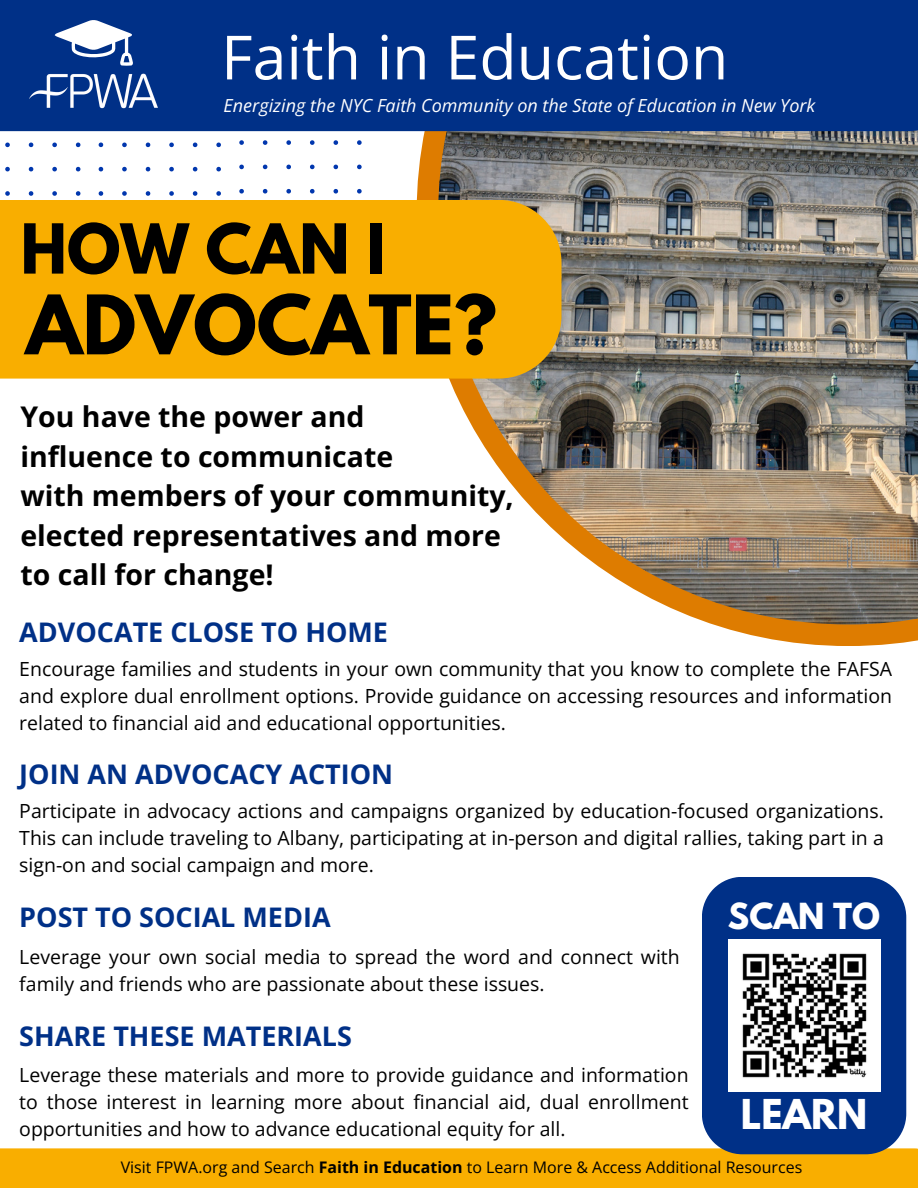
<style>
.page{position:relative;width:918px;height:1188px;background:#fff}
.page>*{position:absolute;margin:0;border:0;box-sizing:border-box;transform-origin:0 0}
.t1{font:700 72.6px "League Spartan";color:#000}
.t2{font:61.05px "Open Sans";color:#fff}
.t3{font:700 61.05px "League Spartan";color:#000}
.t4{font:700 36.45px "League Spartan";color:#fff}
.t5{font:700 31.8px "League Spartan";color:#fff}
.t6{font:700 28.5px/39.3px "Open Sans";color:#000}
.t7{font:700 27px "Open Sans";color:#003087}
.t8{font:19.5px/27px "Open Sans";color:#000;text-align:justify}
.t9{font:italic 18px "Open Sans";color:#fff}
.t10{font:15.9px "Open Sans";color:#000}
.s1{font-weight:700}
</style>
<div class="page">
<svg style="left:5px;top:143px;width:75px;height:53px"></svg>
<svg style="left:239px;top:140px;width:123px;height:54px"></svg>
<svg style="left:417px;top:131px;width:501px;height:515px"></svg>
<img style="left:438px;top:131px;width:480px;height:493px">
<svg style="left:99px;top:143px;width:122px;height:53px"></svg>
<div style="left:0;top:200px;width:562px;height:179px;background:#f9ae00"></div>
<div style="left:0;top:0;width:918px;height:131px;background:#003087"></div>
<svg style="left:55px;top:20px;width:78px;height:46px"></svg>
<img style="left:26px;top:66px;width:136px;height:45px">
<div style="left:0;top:1148px;width:918px;height:40px;background:#f9ae00"></div>
<div style="left:702px;top:877px;width:204px;height:277px;background:#003087"></div>
<img style="left:728px;top:940px;width:152px;height:152px">
<h1 class="t2" style="left:221px;top:14px;width:509px">Faith in Education</h1>
<p class="t9" style="left:224px;top:92px;width:593px">Energizing the NYC Faith Community on the State of Education in New York</p>
<p class="t3" style="left:20px;top:219px;width:366px">HOW CAN I</p>
<p class="t1" style="left:26px;top:289px;width:473px">ADVOCATE?</p>
<p class="t6" style="left:20px;top:397px;width:346px">You have the power and</p>
<h6 class="t6" style="left:20px;top:436px;width:374px">influence to communicate</h6>
<p class="t6" style="left:20px;top:476px;width:495px">with members of your community, elected representatives and more to call for change!</p>
<p class="t7" style="left:19px;top:614px;width:370px">ADVOCATE CLOSE TO HOME</p>
<h6 class="t8" style="left:19px;top:655px;width:874px">Encourage families and students in your own community that you know to complete the FAFSA and explore dual enrollment options. Provide guidance on accessing resources and information related to financial aid and educational opportunities.</h6>
<h6 class="t7" style="left:19px;top:756px;width:375px">JOIN AN ADVOCACY ACTION</h6>
<h3 class="t8" style="left:19px;top:797px;width:866px">Participate in advocacy actions and campaigns organized by education-focused organizations.<br>This can include traveling to Albany, participating at in-person and digital rallies, taking part in a sign-on and social campaign and more.</h3>
<p class="t7" style="left:19px;top:898px;width:313px">POST TO SOCIAL MEDIA</p>
<p class="t8" style="left:19px;top:943px;width:662px">Leverage your own social media to spread the word and connect with family and friends who are passionate about these issues.</p>
<p class="t7" style="left:19px;top:1017px;width:334px">SHARE THESE MATERIALS</p>
<h2 class="t8" style="left:19px;top:1061px;width:671px">Leverage these materials and more to provide guidance and information to those interest in learning more about financial aid, dual enrollment opportunities and how to advance educational equity for all.</h2>
<h5 class="t5" style="left:728px;top:900px;width:154px">SCAN TO</h5>
<h4 class="t4" style="left:741px;top:1096px;width:128px">LEARN</h4>
<p class="t10" style="left:121px;top:1156px;width:683px">Visit FPWA.org and Search <span class="s1">Faith in Education</span> to Learn More &amp; Access Additional Resources</p>
</div>
